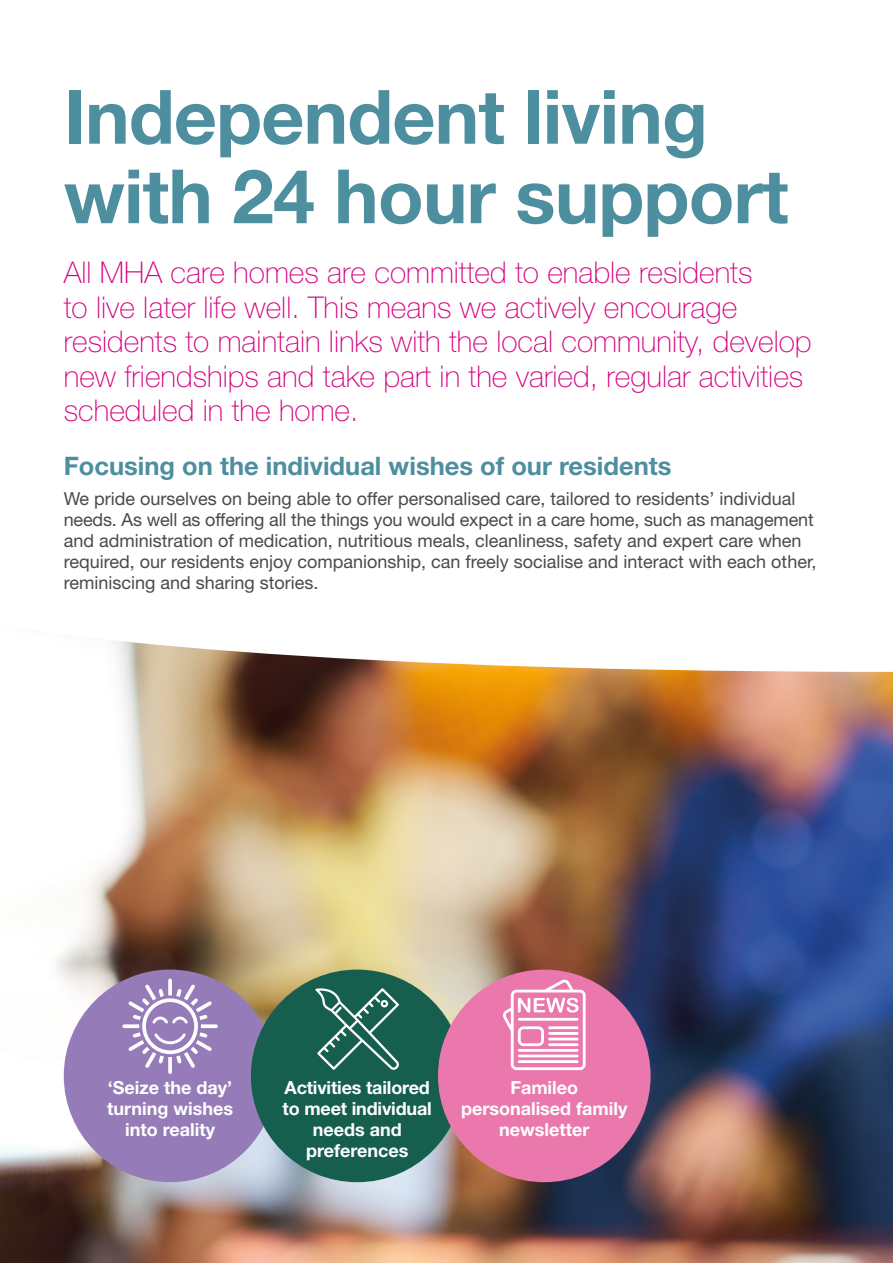
<style>
.page{position:relative;width:893px;height:1263px;background:#fff}
.page>*{position:absolute;margin:0;border:0;box-sizing:border-box;transform-origin:0 0}
.t1{font:700 75px/79.5px "Helvetica Neue";letter-spacing:-.01em;color:#4d8f9f}
.t2{font:100 30px/34.5px "Helvetica Neue";color:#d4007f}
.t3{font:700 25.5px "Helvetica Neue";color:#4d8f9f}
.t4{font:18px/21px "Helvetica Neue";color:#4a4a49}
.t5{font:700 18px/21px "Helvetica Neue";color:#fff;text-align:center}
</style>
<div class="page">
<img style="left:0;top:672px;width:893px;height:591px">
<svg style="left:113px;top:641px;width:780px;height:31px"></svg>
<div style="left:64px;top:969px;width:212px;height:213px;background:#957cb8;border-radius:50%"></div>
<div style="left:251px;top:969px;width:212px;height:213px;background:#165f4f;border-radius:50%"></div>
<div style="left:438px;top:969px;width:213px;height:213px;background:#eb78ad;border-radius:50%"></div>
<svg style="left:315px;top:988px;width:84px;height:82px"></svg>
<svg style="left:503px;top:980px;width:83px;height:90px"></svg>
<hr style="left:518px;top:1018px;width:61px;height:3px;background:#fff">
<svg style="left:122px;top:978px;width:96px;height:96px"></svg>
<p class="t1" style="left:64px;top:76px;width:726px">Independent living with 24 hour support</p>
<p class="t2" style="left:64px;top:255px;width:749px">All MHA care homes are committed to enable residents<br>to live later life well. This means we actively encourage residents to maintain links with the local community, develop new friendships and take part in the varied, regular activities scheduled in the home.</p>
<p class="t3" style="left:64px;top:450px;width:609px">Focusing on the individual wishes of our residents</p>
<p class="t4" style="left:64px;top:488px;width:754px">We pride ourselves on being able to offer personalised care, tailored to residents’ individual needs. As well as offering all the things you would expect in a care home, such as management and administration of medication, nutritious meals, cleanliness, safety and expert care when required, our residents enjoy companionship, can freely socialise and interact with each other, reminiscing and sharing stories.</p>
<p class="t5" style="left:107px;top:1077px;width:127px">‘Seize the day’ turning wishes into reality</p>
<p class="t5" style="left:461px;top:1077px;width:168px">Famileo personalised family newsletter</p>
<p class="t5" style="left:283px;top:1077px;width:151px">Activities tailored to meet individual needs and preferences</p>
</div>
